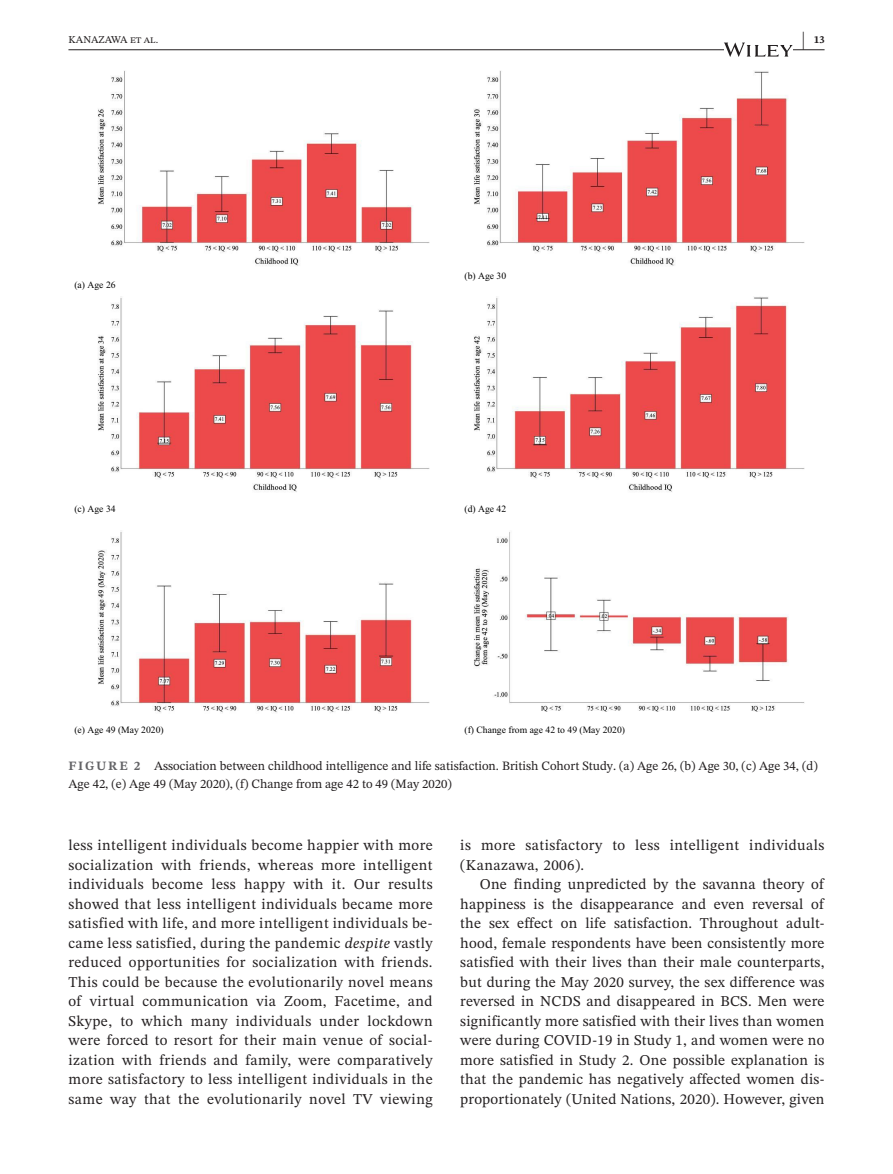
<style>
.page{position:relative;width:893px;height:1174px;background:#fff}
.page>*{position:absolute;margin:0;border:0;box-sizing:border-box;transform-origin:0 0}
.t1{font:700 21px "STIX Two Text";color:#231f20;scale:.42 1}
.t2{font:15px/19.5px "STIX Two Text";letter-spacing:.03em;color:#231f20;text-align:justify}
.t3{font:12.75px/18px "STIX Two Text";color:#231f20}
.t4{font:10.5px "STIX Two Text";color:#231f20}
.t5{font:700 10.5px "STIX Two Text";color:#231f20}
.t6{font:9.6px "Times New Roman";color:#000}
.s1{font-weight:700;color:#636366}
.s2{font-style:italic}
</style>
<div class="page">
<hr style="left:68px;top:49px;width:756px;height:1px;background:#231f20">
<svg style="left:724px;top:43px;width:69px;height:14px"></svg>
<img style="left:98px;top:70px;width:332px;height:196px">
<img style="left:474px;top:70px;width:331px;height:196px">
<img style="left:98px;top:298px;width:332px;height:194px">
<img style="left:473px;top:297px;width:332px;height:195px">
<img style="left:97px;top:532px;width:333px;height:181px">
<img style="left:474px;top:532px;width:331px;height:179px">
<h1 class="t1" style="left:802px;top:24px;width:8px">|</h1>
<p class="t4" style="left:68px;top:32px;width:91px">KANAZAWA et al.</p>
<p class="t5" style="left:814px;top:32px;width:12px">13</p>
<p class="t6" style="left:74px;top:282px;width:43px">(a) Age 26</p>
<p class="t6" style="left:465px;top:272px;width:43px">(b) Age 30</p>
<p class="t6" style="left:74px;top:505px;width:43px">(c) Age 34</p>
<p class="t6" style="left:465px;top:505px;width:43px">(d) Age 42</p>
<p class="t6" style="left:74px;top:726px;width:91px">(e) Age 49 (May 2020)</p>
<p class="t6" style="left:465px;top:726px;width:162px">(f) Change from age 42 to 49 (May 2020)</p>
<p class="t3" style="left:68px;top:756px;width:751px"><span class="s1">FIGURE 2</span> Association between childhood intelligence and life satisfaction. British Cohort Study. (a) Age 26, (b) Age 30, (c) Age 34, (d)<br>Age 42, (e) Age 49 (May 2020), (f) Change from age 42 to 49 (May 2020)</p>
<p class="t2" style="left:68px;top:835px;width:366px">less intelligent individuals become happier with more socialization with friends, whereas more intelligent individuals become less happy with it. Our results showed that less intelligent individuals became more satisfied with life, and more intelligent individuals be&shy;came less satisfied, during the pandemic <span class="s2">despite</span> vastly reduced opportunities for socialization with friends.<br>This could be because the evolutionarily novel means of virtual communication via Zoom, Facetime, and Skype, to which many individuals under lockdown were forced to resort for their main venue of social&shy;ization with friends and family, were comparatively more satisfactory to less intelligent individuals in the same way that the evolutionarily novel TV viewing</p>
<p class="t2" style="left:460px;top:835px;width:366px">is more satisfactory to less intelligent individuals (Kanazawa, 2006).</p>
<p class="t2" style="left:460px;top:874px;width:366px;text-indent:20px">One finding unpredicted by the savanna theory of happiness is the disappearance and even reversal of the sex effect on life satisfaction. Throughout adult&shy;hood, female respondents have been consistently more satisfied with their lives than their male counterparts, but during the May 2020 survey, the sex difference was reversed in NCDS and disappeared in BCS. Men were significantly more satisfied with their lives than women were during COVID-19 in Study 1, and women were no more satisfied in Study 2. One possible explanation is that the pandemic has negatively affected women dis&shy;proportionately (United Nations, 2020). However, given</p>
</div>
